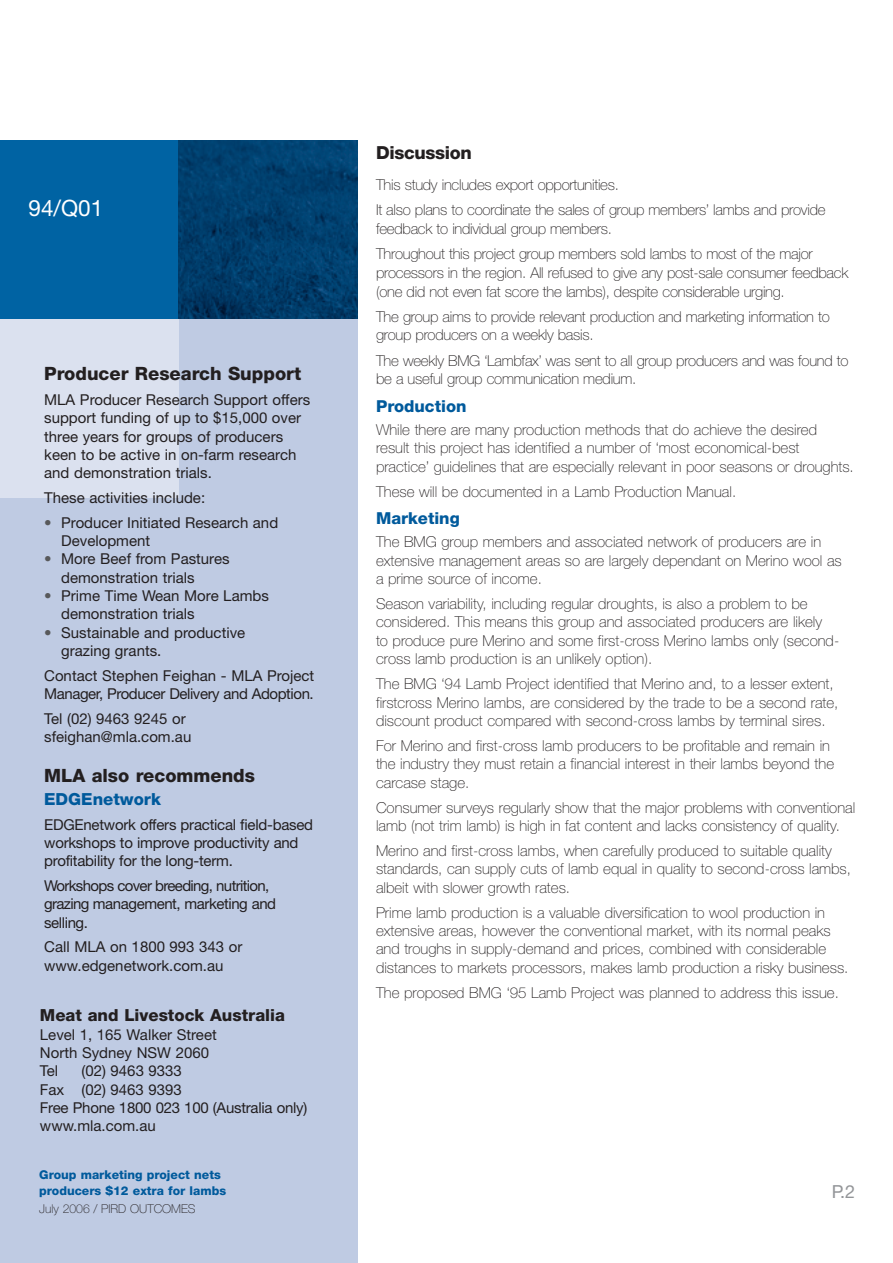
<style>
.page{position:relative;width:893px;height:1263px;background:#fff}
.page>*{position:absolute;margin:0;border:0;box-sizing:border-box;transform-origin:0 0}
.t1{font:22.5px "Helvetica Neue";color:#fff}
.t2{font:800 18.3px "Helvetica Neue";color:#231f20}
.t3{font:800 18px "Helvetica Neue";letter-spacing:-.02em;color:#231f20}
.t4{font:18px "Helvetica Neue";color:#939598}
.t5{font:800 16.65px "Helvetica Neue";color:#231f20}
.t6{font:800 16.65px "Helvetica Neue";color:#005a9c}
.t7{font:800 16.5px "Helvetica Neue";color:#005a9c}
.t8{font:100 15px/18.5px "Helvetica Neue";color:#231f20}
.t9{font:15px/18.3px "Helvetica Neue";color:#231f20}
.t10{font:15px/18.3px "Helvetica Neue";letter-spacing:-.045em;color:#231f20}
.t11{font:15px/18.3px "Helvetica Neue";letter-spacing:-.03em;color:#231f20}
.t12{font:800 12.15px/15.6px "Helvetica Neue";color:#005a9c}
.t13{font:100 12.15px "Helvetica Neue";color:#231f20}
.s1{color:#58595b}
</style>
<div class="page">
<div style="left:0;top:315px;width:357px;height:948px;background:#bfcbe3"></div>
<div style="left:0;top:319px;width:179px;height:178px;background:#dbe1ef"></div>
<div style="left:0;top:140px;width:179px;height:179px;background:#0063a3"></div>
<img style="left:179px;top:140px;width:178px;height:179px">
<h1 class="t1" style="left:29px;top:200px;width:76px">94/Q01</h1>
<p class="t2" style="left:44px;top:367px;width:258px">Producer Research Support</p>
<p class="t9" style="left:44px;top:392px;width:267px">MLA Producer Research Support offers support funding of up to $15,000 over three years for groups of producers keen to be active in on-farm research and demonstration trials.</p>
<p class="t9" style="left:44px;top:490px;width:162px">These activities include:</p>
<p class="t9" style="left:61px;top:515px;width:218px;text-indent:-17px"><span class="s1">•</span> Producer Initiated Research and<br>Development</p>
<p class="t9" style="left:61px;top:551px;width:170px;text-indent:-17px"><span class="s1">•</span> More Beef from Pastures demonstration trials</p>
<p class="t9" style="left:61px;top:588px;width:209px;text-indent:-17px"><span class="s1">•</span> Prime Time Wean More Lambs demonstration trials</p>
<p class="t9" style="left:61px;top:624px;width:185px;text-indent:-17px"><span class="s1">•</span> Sustainable and productive grazing grants.</p>
<p class="t11" style="left:44px;top:668px;width:271px">Contact Stephen Feighan - MLA Project<br>Manager, Producer Delivery and Adoption.</p>
<p class="t9" style="left:44px;top:711px;width:149px">Tel (02) 9463 9245 or sfeighan@mla.com.au</p>
<p class="t2" style="left:44px;top:769px;width:212px">MLA also recommends</p>
<p class="t6" style="left:44px;top:793px;width:118px">EDGEnetwork</p>
<p class="t9" style="left:44px;top:817px;width:270px">EDGEnetwork offers practical field-based workshops to improve productivity and profitability for the long-term.</p>
<p class="t10" style="left:44px;top:878px;width:233px">Workshops cover breeding, nutrition, grazing management, marketing and selling.</p>
<p class="t9" style="left:44px;top:939px;width:200px">Call MLA on 1800 993 343 or www.edgenetwork.com.au</p>
<p class="t5" style="left:40px;top:1009px;width:246px">Meat and Livestock Australia</p>
<p class="t9" style="left:40px;top:1027px;width:178px">Level 1, 165 Walker Street<br>North Sydney NSW 2060<br>Tel</p>
<p class="t9" style="left:40px;top:1063px;width:269px;text-indent:42px">(02) 9463 9333<br>Fax (02) 9463 9393<br>Free Phone 1800 023 100 (Australia only) www.mla.com.au</p>
<p class="t12" style="left:39px;top:1168px;width:188px">Group marketing project nets producers $12 extra for lambs</p>
<p class="t13" style="left:39px;top:1204px;width:158px">July 2006 / PIRD OUTCOMES</p>
<p class="t3" style="left:376px;top:146px;width:97px">Discussion</p>
<p class="t8" style="left:376px;top:174px;width:451px;line-height:25.2px">This study includes export opportunities.<br>It also plans to coordinate the sales of group members’ lambs and provide</p>
<p class="t8" style="left:376px;top:217px;width:438px;line-height:25.2px">feedback to individual group members.<br>Throughout this project group members sold lambs to most of the major</p>
<p class="t8" style="left:376px;top:264px;width:474px">processors in the region. All refused to give any post-sale consumer feedback (one did not even fat score the lambs), despite considerable urging.</p>
<p class="t8" style="left:376px;top:308px;width:455px">The group aims to provide relevant production and marketing information to group producers on a weekly basis.</p>
<p class="t8" style="left:376px;top:352px;width:474px">The weekly BMG ‘Lambfax’ was sent to all group producers and was found to be a useful group communication medium.</p>
<p class="t7" style="left:376px;top:400px;width:92px">Production</p>
<p class="t8" style="left:376px;top:421px;width:479px">While there are many production methods that do achieve the desired result this project has identified a number of ‘most economical-best practice’ guidelines that are especially relevant in poor seasons or droughts.</p>
<p class="t8" style="left:376px;top:484px;width:361px">These will be documented in a Lamb Production Manual.</p>
<p class="t7" style="left:376px;top:513px;width:85px">Marketing</p>
<p class="t8" style="left:376px;top:534px;width:467px">The BMG group members and associated network of producers are in extensive management areas so are largely dependant on Merino wool as a prime source of income.</p>
<p class="t8" style="left:376px;top:596px;width:465px">Season variability, including regular droughts, is also a problem to be considered. This means this group and associated producers are likely<br>to produce pure Merino and some first-cross Merino lambs only (second&shy;cross lamb production is an unlikely option).</p>
<p class="t8" style="left:376px;top:676px;width:464px">The BMG ‘94 Lamb Project identified that Merino and, to a lesser extent, firstcross Merino lambs, are considered by the trade to be a second rate, discount product compared with second-cross lambs by terminal sires.</p>
<p class="t8" style="left:376px;top:738px;width:459px">For Merino and first-cross lamb producers to be profitable and remain in the industry they must retain a financial interest in their lambs beyond the carcase stage.</p>
<p class="t8" style="left:376px;top:799px;width:480px">Consumer surveys regularly show that the major problems with conventional lamb (not trim lamb) is high in fat content and lacks consistency of quality.</p>
<p class="t8" style="left:376px;top:843px;width:476px">Merino and first-cross lambs, when carefully produced to suitable quality standards, can supply cuts of lamb equal in quality to second-cross lambs, albeit with slower growth rates.</p>
<p class="t8" style="left:376px;top:904px;width:474px">Prime lamb production is a valuable diversification to wool production in extensive areas, however the conventional market, with its normal peaks and troughs in supply-demand and prices, combined with considerable distances to markets processors, makes lamb production a risky business.</p>
<p class="t8" style="left:376px;top:985px;width:464px">The proposed BMG ‘95 Lamb Project was planned to address this issue.</p>
<p class="t4" style="left:831px;top:1185px;width:25px">P.2</p>
</div>
